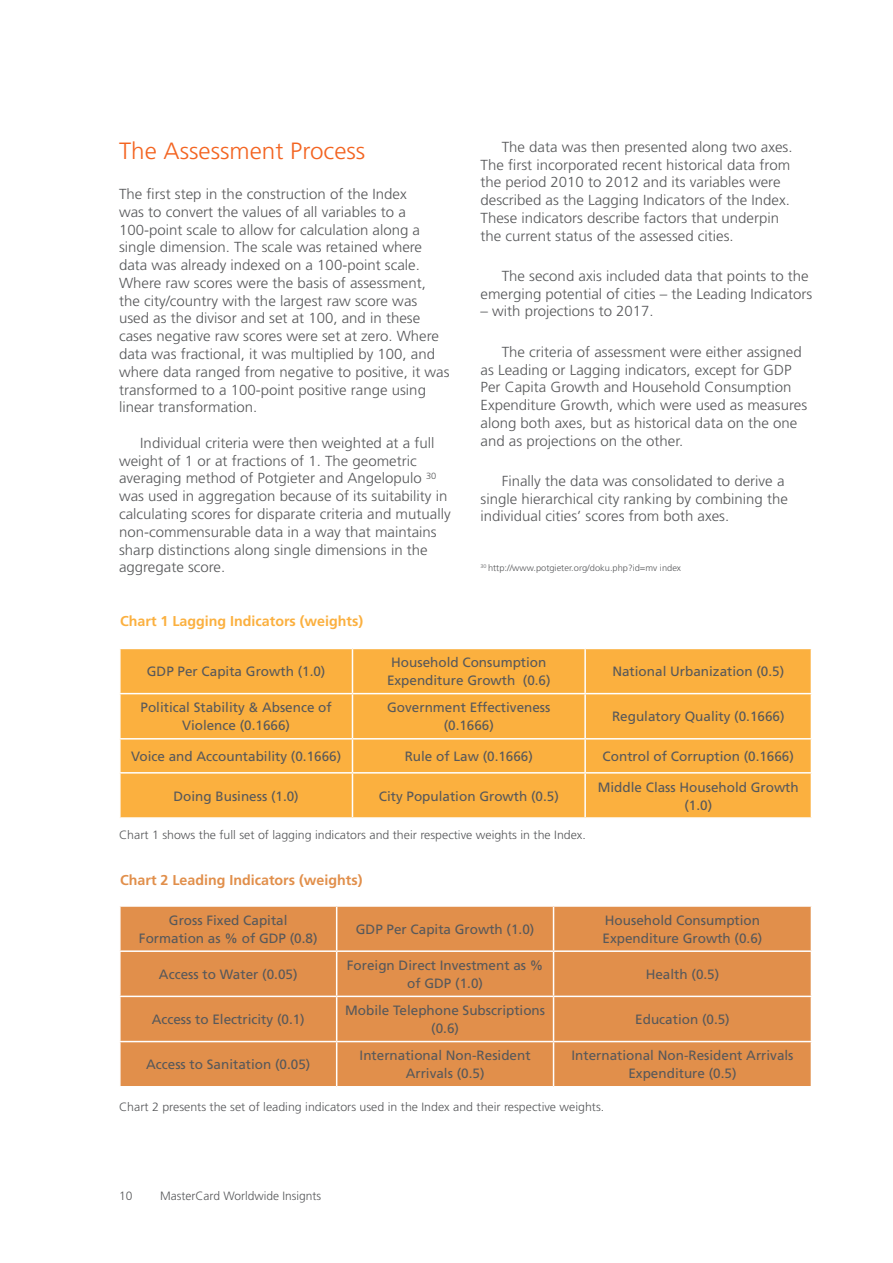
<style>
.page{position:relative;width:893px;height:1263px;background:#fff}
.page>*{position:absolute;margin:0;border:0;box-sizing:border-box;transform-origin:0 0}
.t1{font:300 23.55px "Frutiger";color:#f36421}
.t2{font:300 14.55px/17.7px "Frutiger";color:#57585a}
.t3{font:700 14.25px "Frutiger";color:#e18f4b}
.t4{font:700 14.25px "Frutiger";color:#fbb03f}
.t5{font:13.5px/18px "Frutiger";color:#57585a;text-align:center}
.t6{font:300 12px "Frutiger";color:#57585a}
.t7{font:300 9px "Frutiger";color:#57585a}
</style>
<div class="page">
<div style="left:121px;top:907px;width:690px;height:179px;background:#e18f4b"></div>
<hr style="left:336px;top:907px;width:1px;height:43px;background:#fff">
<hr style="left:553px;top:907px;width:1px;height:43px;background:#fff">
<hr style="left:119px;top:950px;width:218px;height:2px;background:#fff">
<hr style="left:337px;top:950px;width:217px;height:2px;background:#fff">
<hr style="left:336px;top:952px;width:1px;height:44px;background:#fff">
<hr style="left:554px;top:950px;width:258px;height:2px;background:#fff">
<hr style="left:553px;top:952px;width:1px;height:44px;background:#fff">
<hr style="left:119px;top:996px;width:218px;height:1px;background:#fff">
<hr style="left:337px;top:996px;width:217px;height:1px;background:#fff">
<hr style="left:336px;top:997px;width:1px;height:44px;background:#fff">
<hr style="left:554px;top:996px;width:258px;height:1px;background:#fff">
<hr style="left:553px;top:997px;width:1px;height:44px;background:#fff">
<hr style="left:119px;top:1041px;width:218px;height:1px;background:#fff">
<hr style="left:337px;top:1041px;width:217px;height:1px;background:#fff">
<hr style="left:336px;top:1042px;width:1px;height:44px;background:#fff">
<hr style="left:554px;top:1041px;width:258px;height:1px;background:#fff">
<hr style="left:553px;top:1042px;width:1px;height:44px;background:#fff">
<div style="left:121px;top:649px;width:690px;height:168px;background:#fbb03f"></div>
<hr style="left:352px;top:649px;width:1px;height:44px;background:#fff">
<hr style="left:584px;top:649px;width:2px;height:44px;background:#fff">
<hr style="left:119px;top:693px;width:233px;height:1px;background:#fff">
<hr style="left:352px;top:693px;width:233px;height:1px;background:#fff">
<hr style="left:352px;top:694px;width:1px;height:44px;background:#fff">
<hr style="left:585px;top:693px;width:227px;height:1px;background:#fff">
<hr style="left:584px;top:694px;width:2px;height:44px;background:#fff">
<hr style="left:119px;top:738px;width:233px;height:1px;background:#fff">
<hr style="left:352px;top:738px;width:233px;height:1px;background:#fff">
<hr style="left:352px;top:739px;width:1px;height:33px;background:#fff">
<hr style="left:585px;top:738px;width:227px;height:1px;background:#fff">
<hr style="left:584px;top:739px;width:2px;height:33px;background:#fff">
<hr style="left:119px;top:772px;width:233px;height:1px;background:#fff">
<hr style="left:352px;top:772px;width:233px;height:1px;background:#fff">
<hr style="left:352px;top:773px;width:1px;height:44px;background:#fff">
<hr style="left:585px;top:772px;width:227px;height:1px;background:#fff">
<hr style="left:584px;top:773px;width:2px;height:44px;background:#fff">
<p class="t1" style="left:119px;top:137px;width:248px">The Assessment Process</p>
<p class="t2" style="left:119px;top:185px;width:332px">The first step in the construction of the Index<br>was to convert the values of all variables to a 100-point scale to allow for calculation along a single dimension. The scale was retained where data was already indexed on a 100-point scale.<br>Where raw scores were the basis of assessment, the city/country with the largest raw score was used as the divisor and set at 100, and in these cases negative raw scores were set at zero. Where data was fractional, it was multiplied by 100, and where data ranged from negative to positive, it was transformed to a 100-point positive range using linear transformation.</p>
<p class="t2" style="left:119px;top:434px;width:333px;text-indent:21px">Individual criteria were then weighted at a full weight of 1 or at fractions of 1. The geometric averaging method of Potgieter and Angelopulo <sup>30 </sup>was used in aggregation because of its suitability in calculating scores for disparate criteria and mutually non-commensurable data in a way that maintains sharp distinctions along single dimensions in the aggregate score.</p>
<p class="t4" style="left:120px;top:612px;width:245px">Chart 1 Lagging Indicators (weights)</p>
<p class="t2" style="left:480px;top:138px;width:314px;text-indent:21px">The data was then presented along two axes.<br>The first incorporated recent historical data from the period 2010 to 2012 and its variables were described as the Lagging Indicators of the Index.<br>These indicators describe factors that underpin the current status of the assessed cities.</p>
<p class="t2" style="left:480px;top:267px;width:333px;text-align:right">The second axis included data that points to the emerging potential of cities – the Leading Indicators</p>
<p class="t2" style="left:480px;top:303px;width:175px">– with projections to 2017.</p>
<p class="t2" style="left:480px;top:343px;width:328px;text-indent:21px">The criteria of assessment were either assigned as Leading or Lagging indicators, except for GDP Per Capita Growth and Household Consumption Expenditure Growth, which were used as measures along both axes, but as historical data on the one and as projections on the other.</p>
<p class="t2" style="left:480px;top:472px;width:309px;text-indent:21px">Finally the data was consolidated to derive a single hierarchical city ranking by combining the individual cities’ scores from both axes.</p>
<p class="t7" style="left:480px;top:562px;width:202px"><sup>30</sup> http://www.potgieter.org/doku.php?id=mv index</p>
<p class="t5" style="left:147px;top:662px;width:180px">GDP Per Capita Growth (1.0)</p>
<p class="t5" style="left:391px;top:653px;width:157px">Household Consumption</p>
<p class="t5" style="left:387px;top:671px;width:165px">Expenditure Growth (0.6)</p>
<p class="t5" style="left:140px;top:699px;width:193px">Political Stability &amp; Absence of<br>Violence (0.1666)</p>
<p class="t5" style="left:387px;top:699px;width:165px">Government Effectiveness</p>
<p class="t5" style="left:444px;top:717px;width:52px">(0.1666)</p>
<p class="t5" style="left:612px;top:662px;width:173px">National Urbanization (0.5)</p>
<p class="t5" style="left:612px;top:708px;width:174px">Regulatory Quality (0.1666)</p>
<p class="t5" style="left:131px;top:747px;width:212px">Voice and Accountability (0.1666)</p>
<p class="t5" style="left:405px;top:747px;width:130px">Rule of Law (0.1666)</p>
<p class="t5" style="left:603px;top:747px;width:193px">Control of Corruption (0.1666)</p>
<p class="t5" style="left:173px;top:787px;width:127px">Doing Business (1.0)</p>
<p class="t5" style="left:379px;top:787px;width:182px">City Population Growth (0.5)</p>
<p class="t5" style="left:598px;top:778px;width:203px">Middle Class Household Growth (1.0)</p>
<p class="t6" style="left:119px;top:828px;width:468px">Chart 1 shows the full set of lagging indicators and their respective weights in the Index.</p>
<p class="t3" style="left:120px;top:872px;width:244px">Chart 2 Leading Indicators (weights)</p>
<p class="t5" style="left:139px;top:911px;width:180px">Gross Fixed Capital<br>Formation as % of GDP (0.8)</p>
<p class="t5" style="left:356px;top:920px;width:180px">GDP Per Capita Growth (1.0)</p>
<p class="t5" style="left:603px;top:911px;width:161px;text-align:left">Household Consumption<br>Expenditure Growth (0.6)</p>
<p class="t5" style="left:159px;top:965px;width:140px">Access to Water (0.05)</p>
<p class="t5" style="left:347px;top:956px;width:198px">Foreign Direct Investment as % of GDP (1.0)</p>
<p class="t5" style="left:646px;top:965px;width:75px">Health (0.5)</p>
<p class="t5" style="left:152px;top:1010px;width:155px">Access to Electricity (0.1)</p>
<p class="t5" style="left:345px;top:1001px;width:202px">Mobile Telephone Subscriptions (0.6)</p>
<p class="t5" style="left:635px;top:1010px;width:96px">Education (0.5)</p>
<p class="t5" style="left:146px;top:1055px;width:166px">Access to Sanitation (0.05)</p>
<p class="t5" style="left:360px;top:1046px;width:173px">International Non-Resident<br>Arrivals (0.5)</p>
<p class="t5" style="left:571px;top:1046px;width:224px">International Non-Resident Arrivals<br>Expenditure (0.5)</p>
<p class="t6" style="left:119px;top:1100px;width:487px">Chart 2 presents the set of leading indicators used in the Index and their respective weights.</p>
<p class="t6" style="left:119px;top:1189px;width:15px">10</p>
<p class="t6" style="left:160px;top:1189px;width:162px">MasterCard Worldwide Insignts</p>
</div>
